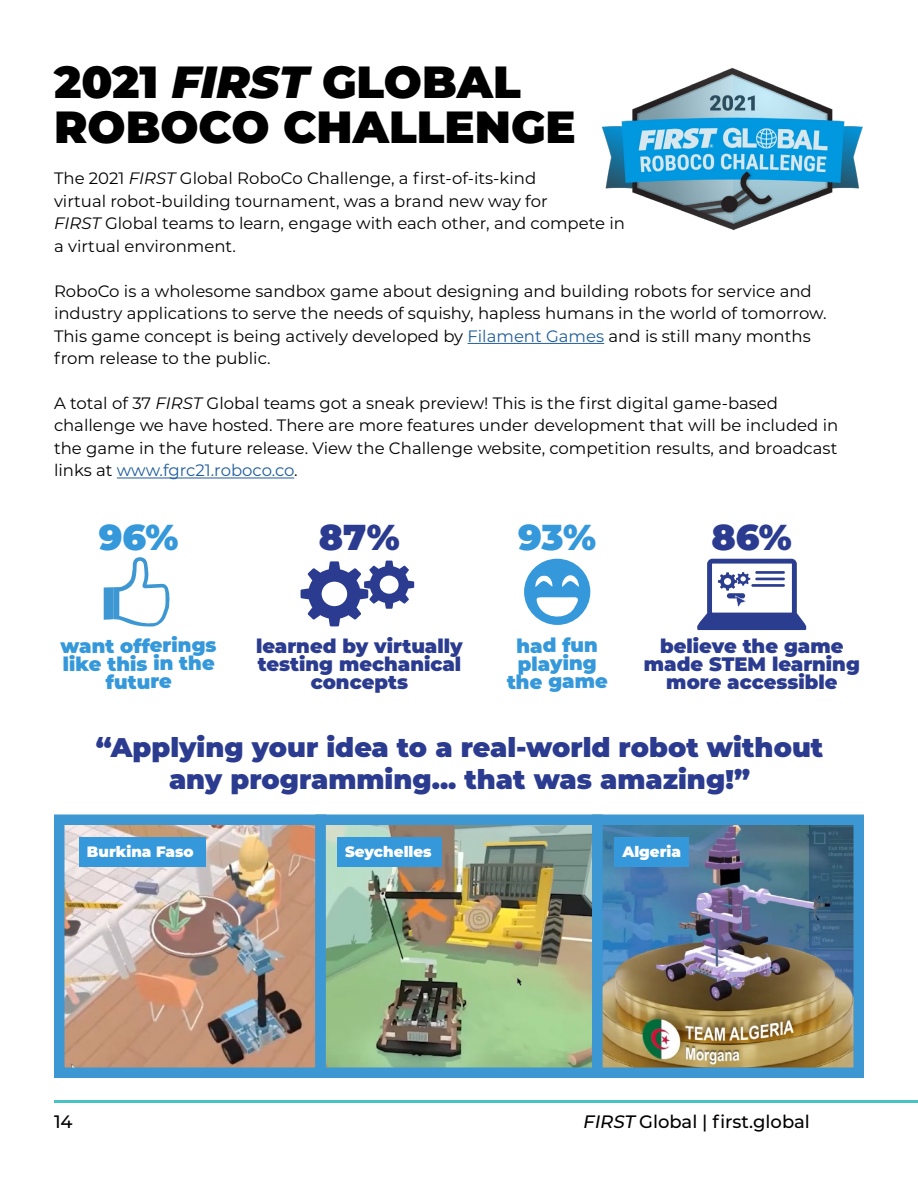
<style>
.page{position:relative;width:918px;height:1188px;background:#fff}
.page>*{position:absolute;margin:0;border:0;box-sizing:border-box;transform-origin:0 0}
.t1{font:900 45px/45px "Montserrat";color:#000}
.t2{font:900 36px "Montserrat";color:#3498db}
.t3{font:900 36px "Montserrat";color:#2b3c90}
.t4{font:900 27px/31.5px "Montserrat";color:#2b3c90;text-align:center}
.t5{font:900 19.5px/18px "Montserrat";color:#2b3c90;text-align:center}
.t6{font:900 19.5px/18px "Montserrat";letter-spacing:-.01em;color:#3498db;text-align:center}
.t7{font:500 18px "Montserrat";color:#000}
.t8{font:16.5px/22.5px "Montserrat";color:#000}
.t9{font:900 15px "Montserrat";color:#fff}
.s1{font-style:italic}
.s2{color:#215e9e}
</style>
<div class="page">
<hr style="left:54px;top:1100px;width:864px;height:3px;background:#48c2c5">
<hr style="left:468px;top:343px;width:136px;height:1px;background:#215e9e">
<hr style="left:117px;top:478px;width:177px;height:1px;background:#215e9e">
<img style="left:65px;top:825px;width:250px;height:242px">
<div style="left:54px;top:814px;width:272px;height:264px;border:10px solid #3d97d3"></div>
<img style="left:326px;top:825px;width:527px;height:242px">
<div style="left:315px;top:814px;width:288px;height:264px;border:10px solid #3d97d3"></div>
<div style="left:592px;top:814px;width:272px;height:264px;border:10px solid #3d97d3"></div>
<img style="left:601px;top:68px;width:262px;height:163px">
<svg style="left:524px;top:559px;width:66px;height:66px"></svg>
<svg style="left:301px;top:561px;width:113px;height:65px"></svg>
<svg style="left:104px;top:557px;width:66px;height:70px"></svg>
<svg style="left:697px;top:559px;width:110px;height:71px"></svg>
<div style="left:79px;top:837px;width:126px;height:30px;background:#3498db"></div>
<div style="left:337px;top:837px;width:104px;height:30px;background:#3498db"></div>
<div style="left:614px;top:837px;width:74px;height:30px;background:#3498db"></div>
<h1 class="t1" style="left:54px;top:57px;width:523px">2021 <span class="s1">FIRST</span> GLOBAL<br>ROBOCO CHALLENGE</h1>
<p class="t8" style="left:54px;top:167px;width:572px">The 2021 <span class="s1">FIRST</span> Global RoboCo Challenge, a first-of-its-kind<br>virtual robot-building tournament, was a brand new way for<br><span class="s1">FIRST</span> Global teams to learn, engage with each other, and compete in a virtual environment.</p>
<p class="t8" style="left:54px;top:279px;width:774px">RoboCo is a wholesome sandbox game about designing and building robots for service and industry applications to serve the needs of squishy, hapless humans in the world of tomorrow.<br>This game concept is being actively developed by <span class="s2">Filament Games</span> and is still many months from release to the public.</p>
<p class="t8" style="left:54px;top:392px;width:786px">A total of 37 <span class="s1">FIRST</span> Global teams got a sneak preview! This is the first digital game-based challenge we have hosted. There are more features under development that will be included in the game in the future release. View the Challenge website, competition results, and broadcast links at <span class="s2">www.fgrc21.roboco.co</span>.</p>
<h2 class="t2" style="left:99px;top:510px;width:81px">96%</h2>
<h2 class="t3" style="left:319px;top:510px;width:82px">87%</h2>
<h2 class="t2" style="left:518px;top:510px;width:80px">93%</h2>
<h2 class="t3" style="left:711px;top:510px;width:82px">86%</h2>
<p class="t6" style="left:61px;top:635px;width:158px">want offerings like this in the future</p>
<p class="t5" style="left:256px;top:636px;width:208px">learned by virtually testing mechanical concepts</p>
<p class="t5" style="left:644px;top:636px;width:218px">believe the game made STEM learning more accessible</p>
<p class="t6" style="left:507px;top:635px;width:103px">had fun playing the game</p>
<h3 class="t4" style="left:96px;top:730px;width:729px">“Applying your idea to a real-world robot without any programming... that was amazing!”</h3>
<p class="t9" style="left:87px;top:840px;width:108px">Burkina Faso</p>
<p class="t9" style="left:345px;top:840px;width:88px">Seychelles</p>
<p class="t9" style="left:622px;top:840px;width:60px">Algeria</p>
<p class="t7" style="left:54px;top:1109px;width:20px">14</p>
<p class="t7" style="left:583px;top:1109px;width:229px"><span class="s1">FIRST</span> Global | first.global</p>
</div>
